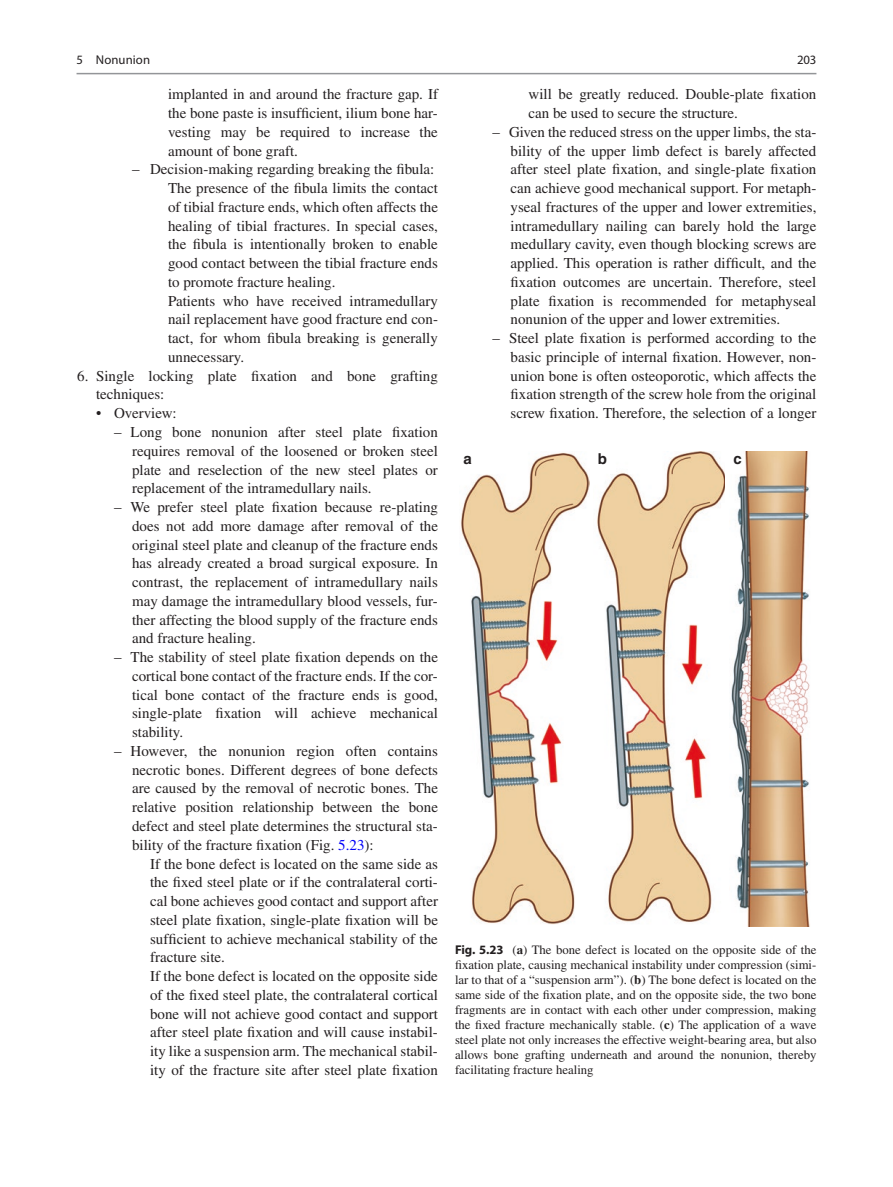
<style>
.page{position:relative;width:893px;height:1187px;background:#fff}
.page>*{position:absolute;margin:0;border:0;box-sizing:border-box;transform-origin:0 0}
.Unn_list_bot{font:15px/18.8px "Times LT Std";color:#231f20;text-align:justify}
.Unn_list_top{font:15px/18.8px "Times LT Std";color:#231f20;text-align:justify}
.t1{font:15px "Helvetica Bold 4";color:#231f20}
.t2{font:12.75px/15px "Times LT Std";color:#231f20;text-align:justify}
.t3{font:12.75px "Myriad Pro";letter-spacing:.005em;color:#231f20}
.s1{color:#0000fa}
.s2{font-family:"Myriad Pro";font-weight:700}
.s3{font-weight:700}
</style>
<div class="page">
<img style="left:461px;top:452px;width:128px;height:473px">
<img style="left:597px;top:451px;width:128px;height:472px">
<img style="left:731px;top:451px;width:79px;height:475px">
<hr style="left:77px;top:73px;width:739px;height:1px;background:#939598">
<p class="t3" style="left:77px;top:52px;width:75px">5 Nonunion</p>
<p class="Unn_list_bot" style="left:168px;top:85px;width:271px">implanted in and around the fracture gap. If the bone paste is insufficient, ilium bone har&shy;vesting may be required to increase the amount of bone graft.</p>
<p class="Unn_list_bot" style="left:132px;top:160px;width:304px">– Decision-making regarding breaking the fibula:</p>
<p class="Unn_list_top" style="left:168px;top:179px;width:271px">The presence of the fibula limits the contact of tibial fracture ends, which often affects the healing of tibial fractures. In special cases, the fibula is intentionally broken to enable good contact between the tibial fracture ends to promote fracture healing.</p>
<p class="Unn_list_bot" style="left:168px;top:291px;width:271px">Patients who have received intramedullary nail replacement have good fracture end con&shy;tact, for whom fibula breaking is generally unnecessary.</p>
<p class="Unn_list_bot" style="left:96px;top:366px;width:343px;text-indent:-19px">6. Single locking plate fixation and bone grafting techniques:</p>
<p class="Unn_list_bot" style="left:96px;top:404px;width:82px">• Overview:</p>
<p class="Unn_list_bot" style="left:132px;top:422px;width:307px;text-indent:-18px">– Long bone nonunion after steel plate fixation requires removal of the loosened or broken steel plate and reselection of the new steel plates or replacement of the intramedullary nails.</p>
<p class="Unn_list_bot" style="left:132px;top:497px;width:307px;text-indent:-18px">– We prefer steel plate fixation because re-plating does not add more damage after removal of the original steel plate and cleanup of the fracture ends has already created a broad surgical exposure. In contrast, the replacement of intramedullary nails may damage the intramedullary blood vessels, fur&shy;ther affecting the blood supply of the fracture ends and fracture healing.</p>
<p class="Unn_list_bot" style="left:132px;top:647px;width:307px;text-indent:-18px">– The stability of steel plate fixation depends on the cortical bone contact of the fracture ends. If the cor&shy;tical bone contact of the fracture ends is good, single-plate fixation will achieve mechanical stability.</p>
<p class="Unn_list_bot" style="left:132px;top:741px;width:307px;text-indent:-18px">– However, the nonunion region often contains necrotic bones. Different degrees of bone defects are caused by the removal of necrotic bones. The relative position relationship between the bone defect and steel plate determines the structural sta&shy;bility of the fracture fixation (Fig. <span class="s1">5.23</span>):</p>
<p class="Unn_list_top" style="left:150px;top:854px;width:289px">If the bone defect is located on the same side as the fixed steel plate or if the contralateral corti&shy;cal bone achieves good contact and support after steel plate fixation, single-plate fixation will be sufficient to achieve mechanical stability of the fracture site.</p>
<p class="Unn_list_bot" style="left:150px;top:966px;width:289px">If the bone defect is located on the opposite side of the fixed steel plate, the contralateral cortical bone will not achieve good contact and support after steel plate fixation and will cause instabil&shy;ity like a suspension arm. The mechanical stabil&shy;ity of the fracture site after steel plate fixation</p>
<p class="t3" style="left:797px;top:52px;width:21px">203</p>
<p class="Unn_list_bot" style="left:528px;top:85px;width:289px">will be greatly reduced. Double-plate fixation can be used to secure the structure.</p>
<p class="Unn_list_bot" style="left:510px;top:122px;width:307px;text-indent:-18px">– Given the reduced stress on the upper limbs, the sta&shy;bility of the upper limb defect is barely affected after steel plate fixation, and single-plate fixation can achieve good mechanical support. For metaph&shy;yseal fractures of the upper and lower extremities, intramedullary nailing can barely hold the large medullary cavity, even though blocking screws are applied. This operation is rather difficult, and the fixation outcomes are uncertain. Therefore, steel plate fixation is recommended for metaphyseal nonunion of the upper and lower extremities.</p>
<p class="Unn_list_bot" style="left:510px;top:329px;width:307px;text-indent:-18px">– Steel plate fixation is performed according to the basic principle of internal fixation. However, non&shy;union bone is often osteoporotic, which affects the fixation strength of the screw hole from the original screw fixation. Therefore, the selection of a longer</p>
<p class="t1" style="left:463px;top:449px;width:10px">a</p>
<p class="t1" style="left:598px;top:449px;width:11px">b</p>
<p class="t1" style="left:733px;top:449px;width:10px">c</p>
<p class="t2" style="left:455px;top:941px;width:363px"><span class="s2">Fig. 5.23</span> (<span class="s3">a</span>) The bone defect is located on the opposite side of the fixation plate, causing mechanical instability under compression (simi&shy;lar to that of a “suspension arm”). (<span class="s3">b</span>) The bone defect is located on the same side of the fixation plate, and on the opposite side, the two bone fragments are in contact with each other under compression, making the fixed fracture mechanically stable. (<span class="s3">c</span>) The application of a wave steel plate not only increases the effective weight-bearing area, but also allows bone grafting underneath and around the nonunion, thereby facilitating fracture healing</p>
</div>
